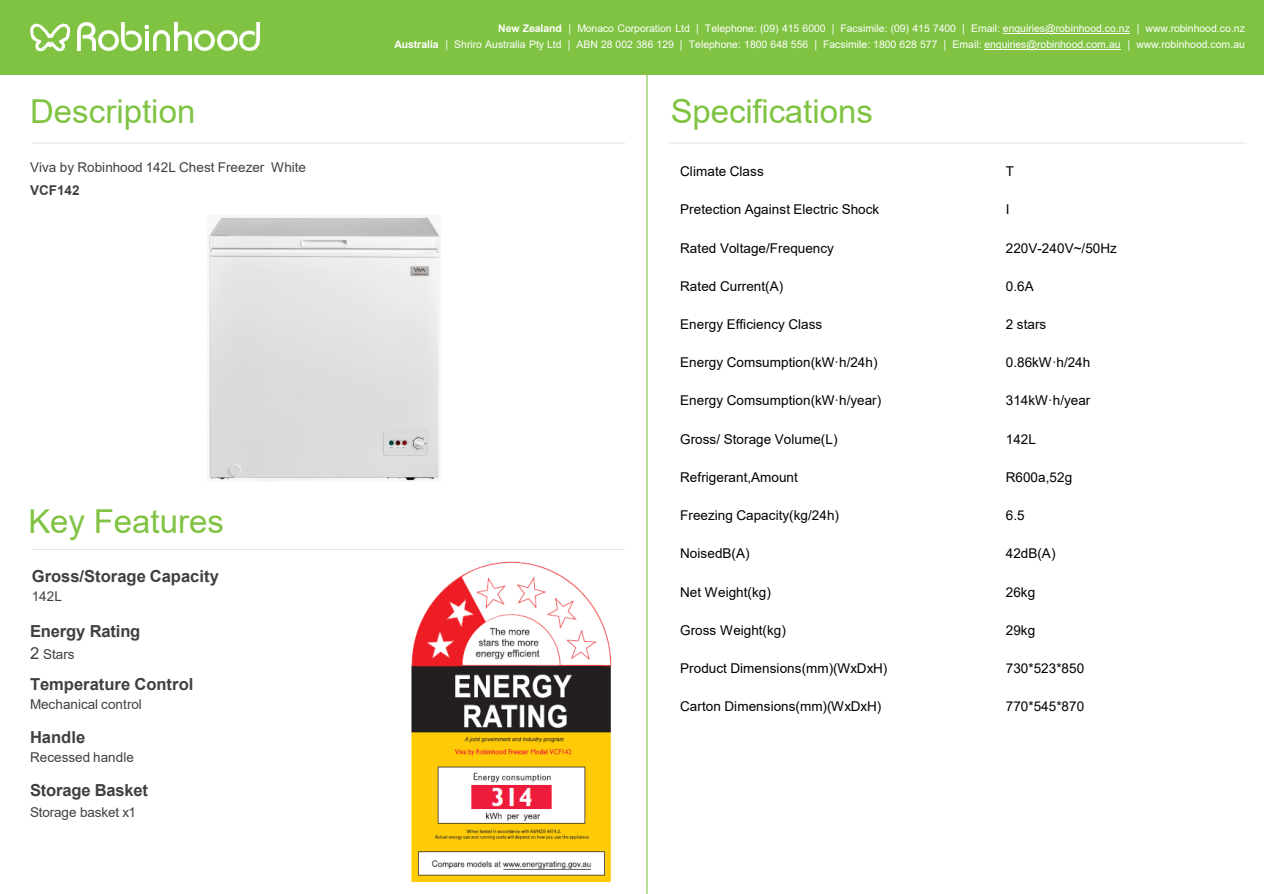
<style>
.page{position:relative;width:1264px;height:894px;background:#fff}
.page>*{position:absolute;margin:0;border:0;box-sizing:border-box;transform-origin:0 0}
.t1{font:33px "Arial";color:#80c342}
.t2{font:700 16.5px "Arial";color:#404040}
.t3{font:13.5px "Arial";letter-spacing:.005em;color:#000}
.t4{font:13.5px "Arial";letter-spacing:.005em;color:#404040}
.t5{font:700 13.5px "Arial";color:#404040}
.t6{font:10.5px "Arial";letter-spacing:-.005em;color:#fff}
.s1{font-size:16.5px}
.s2{font-weight:700}
</style>
<div class="page">
<div style="left:0;top:0;width:1263px;height:74px;background:#80c342"></div>
<img style="left:77px;top:22px;width:18px;height:28px">
<img style="left:99px;top:31px;width:19px;height:20px">
<img style="left:122px;top:22px;width:19px;height:29px">
<hr style="left:145px;top:31px;width:3px;height:19px;background:#fff">
<svg style="left:145px;top:25px;width:4px;height:4px"></svg>
<img style="left:153px;top:31px;width:17px;height:19px">
<img style="left:175px;top:22px;width:16px;height:28px">
<img style="left:195px;top:31px;width:19px;height:20px">
<img style="left:217px;top:31px;width:20px;height:20px">
<img style="left:240px;top:22px;width:19px;height:29px">
<svg style="left:30px;top:23px;width:40px;height:28px"></svg>
<hr style="left:646px;top:68px;width:1px;height:825px;background:#80c342">
<hr style="left:1002px;top:33px;width:127px;height:1px;background:#fff">
<hr style="left:984px;top:49px;width:136px;height:1px;background:#fff">
<hr style="left:32px;top:142px;width:593px;height:1px;background:#f0f1f0">
<hr style="left:32px;top:548px;width:593px;height:2px;background:#f0f1f0">
<hr style="left:667px;top:142px;width:579px;height:1px;background:#f0f1f0">
<img style="left:411px;top:561px;width:201px;height:322px">
<img style="left:209px;top:217px;width:231px;height:264px">
<p class="t1" style="left:30px;top:89px;width:167px">Description</p>
<p class="t4" style="left:30px;top:158px;width:277px">Viva by Robinhood 142L Chest Freezer White</p>
<p class="t5" style="left:30px;top:181px;width:51px">VCF142</p>
<p class="t1" style="left:28px;top:498px;width:197px">Key Features</p>
<p class="t2" style="left:32px;top:564px;width:189px">Gross/Storage Capacity</p>
<p class="t4" style="left:32px;top:587px;width:32px">142L</p>
<p class="t2" style="left:30px;top:619px;width:112px">Energy Rating</p>
<p class="t4" style="left:30px;top:645px;width:46px"><span class="s1">2</span> Stars</p>
<p class="t2" style="left:30px;top:672px;width:165px">Temperature Control</p>
<p class="t4" style="left:30px;top:694px;width:113px">Mechanical control</p>
<p class="t2" style="left:30px;top:725px;width:57px">Handle</p>
<p class="t4" style="left:30px;top:747px;width:105px">Recessed handle</p>
<p class="t2" style="left:30px;top:778px;width:119px">Storage Basket</p>
<p class="t4" style="left:30px;top:802px;width:107px">Storage basket x1</p>
<p class="t6" style="left:498px;top:21px;width:748px"><span class="s2">New Zealand</span> | Monaco Corporation Ltd | Telephone: (09) 415 6000 | Facsimile: (09) 415 7400 | Email: enquiries@robinhood.co.nz | www.robinhood.co.nz</p>
<p class="t6" style="left:394px;top:37px;width:852px"><span class="s2">Australia</span> | Shriro Australia Pty Ltd | ABN 28 002 386 129 | Telephone: 1800 648 556 | Facsimile: 1800 628 577 | Email: enquiries@robinhood.com.au | www.robinhood.com.au</p>
<p class="t1" style="left:670px;top:89px;width:204px">Specifications</p>
<p class="t3" style="left:680px;top:162px;width:85px">Climate Class</p>
<p class="t3" style="left:1005px;top:162px;width:10px">T</p>
<p class="t3" style="left:680px;top:200px;width:200px">Pretection Against Electric Shock</p>
<p class="t3" style="left:1005px;top:200px;width:5px">I</p>
<p class="t3" style="left:680px;top:238px;width:155px">Rated Voltage/Frequency</p>
<p class="t3" style="left:1005px;top:238px;width:113px">220V-240V~/50Hz</p>
<p class="t3" style="left:680px;top:277px;width:104px">Rated Current(A)</p>
<p class="t3" style="left:1005px;top:277px;width:29px">0.6A</p>
<p class="t3" style="left:680px;top:315px;width:143px">Energy Efficiency Class</p>
<p class="t3" style="left:1005px;top:315px;width:42px">2 stars</p>
<p class="t3" style="left:680px;top:353px;width:199px">Energy Comsumption(kW·h/24h)</p>
<p class="t3" style="left:1005px;top:353px;width:86px">0.86kW·h/24h</p>
<p class="t3" style="left:680px;top:391px;width:202px">Energy Comsumption(kW·h/year)</p>
<p class="t3" style="left:1005px;top:391px;width:86px">314kW·h/year</p>
<p class="t3" style="left:680px;top:429px;width:159px">Gross/ Storage Volume(L)</p>
<p class="t3" style="left:1005px;top:429px;width:32px">142L</p>
<p class="t3" style="left:680px;top:468px;width:119px">Refrigerant,Amount</p>
<p class="t3" style="left:1005px;top:468px;width:68px">R600a,52g</p>
<p class="t3" style="left:680px;top:506px;width:160px">Freezing Capacity(kg/24h)</p>
<p class="t3" style="left:1005px;top:506px;width:20px">6.5</p>
<p class="t3" style="left:680px;top:544px;width:71px">NoisedB(A)</p>
<p class="t3" style="left:1005px;top:544px;width:51px">42dB(A)</p>
<p class="t3" style="left:680px;top:582px;width:92px">Net Weight(kg)</p>
<p class="t3" style="left:1005px;top:583px;width:31px">26kg</p>
<p class="t3" style="left:680px;top:620px;width:107px">Gross Weight(kg)</p>
<p class="t3" style="left:1005px;top:621px;width:31px">29kg</p>
<p class="t3" style="left:680px;top:659px;width:208px">Product Dimensions(mm)(WxDxH)</p>
<p class="t3" style="left:1005px;top:659px;width:80px">730*523*850</p>
<p class="t3" style="left:680px;top:697px;width:202px">Carton Dimensions(mm)(WxDxH)</p>
<p class="t3" style="left:1005px;top:697px;width:80px">770*545*870</p>
</div>
